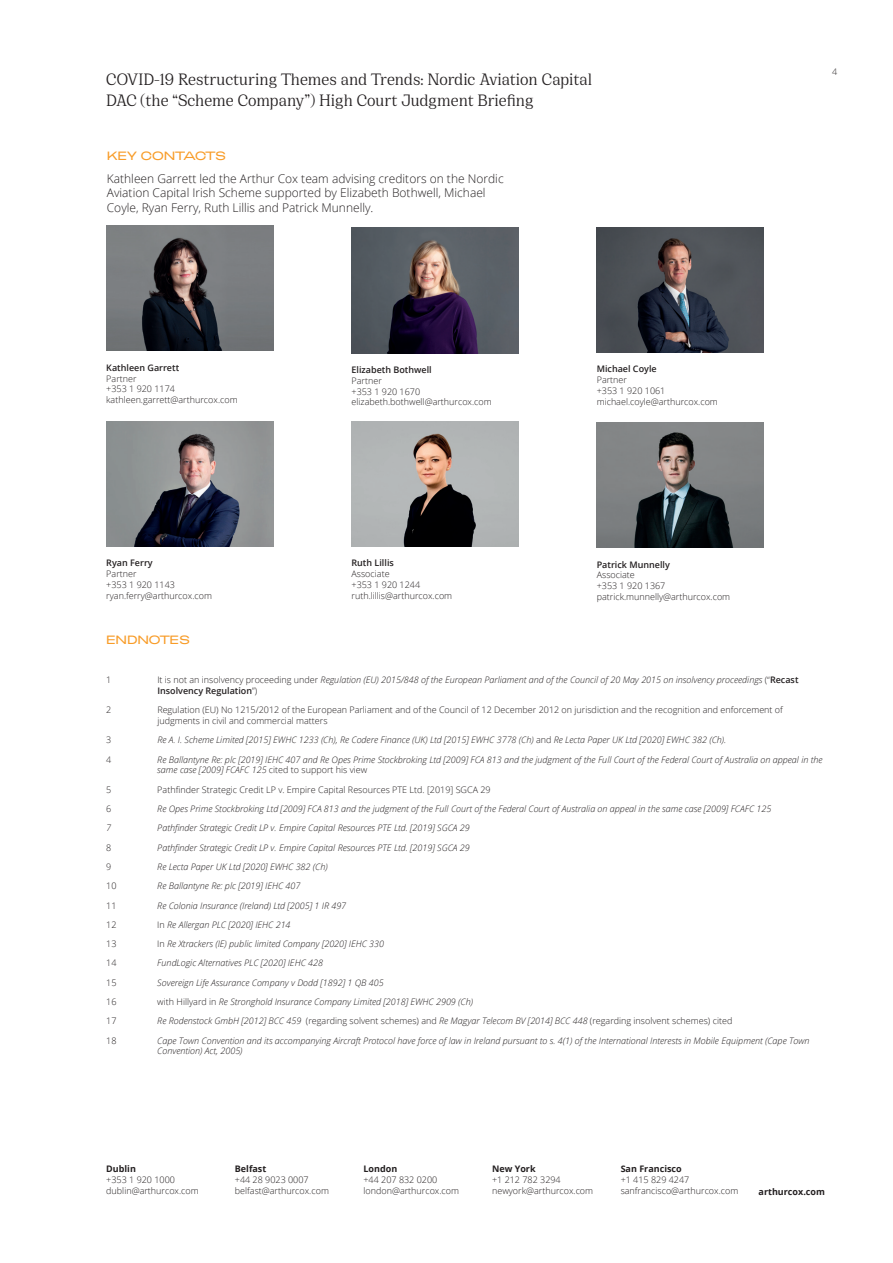
<style>
.page{position:relative;width:893px;height:1263px;background:#fff}
.page>*{position:absolute;margin:0;border:0;box-sizing:border-box;transform-origin:0 0}
.t1{font:18px/21px "Earlsfort";letter-spacing:-.005em;color:#231f20}
.t2{font:300 12px/14.4px "Open Sans";color:#231f20}
.t3{font:300 12px "Adieu";letter-spacing:-.035em;color:#f89c28}
.t4{font:italic 300 9px/10.8px "Open Sans";color:#231f20}
.t5{font:300 9px/10.8px "Open Sans";color:#231f20}
.t6{font:600 9px "Open Sans";color:#231f20}
.t7{font:700 9px "Open Sans";color:#231f20}
.s1{font-style:normal}
.s2{font-weight:600;font-style:normal}
.s3{font-style:italic}
</style>
<div class="page">
<img style="left:351px;top:228px;width:167px;height:125px">
<img style="left:351px;top:421px;width:167px;height:125px">
<img style="left:597px;top:227px;width:167px;height:125px">
<img style="left:106px;top:226px;width:167px;height:125px">
<img style="left:106px;top:421px;width:167px;height:125px">
<img style="left:597px;top:422px;width:167px;height:126px">
<h1 class="t1" style="left:106px;top:68px;width:487px">COVID-19 Restructuring Themes and Trends: Nordic Aviation Capital<br>DAC (the “Scheme Company”) High Court Judgment Briefing</h1>
<h2 class="t3" style="left:107px;top:149px;width:120px">KEY CONTACTS</h2>
<h2 class="t2" style="left:107px;top:171px;width:398px">Kathleen Garrett led the Arthur Cox team advising creditors on the Nordic<br>Aviation Capital Irish Scheme supported by Elizabeth Bothwell, Michael<br>Coyle, Ryan Ferry, Ruth Lillis and Patrick Munnelly.</h2>
<p class="t6" style="left:106px;top:361px;width:74px">Kathleen Garrett</p>
<p class="t5" style="left:106px;top:373px;width:133px">Partner<br>+353 1 920 1174 kathleen.garrett@arthurcox.com</p>
<p class="t6" style="left:351px;top:363px;width:82px">Elizabeth Bothwell</p>
<p class="t5" style="left:351px;top:375px;width:142px">Partner<br>+353 1 920 1670 elizabeth.bothwell@arthurcox.com</p>
<p class="t6" style="left:597px;top:363px;width:61px">Michael Coyle</p>
<p class="t5" style="left:597px;top:374px;width:123px">Partner<br>+353 1 920 1061 michael.coyle@arthurcox.com</p>
<p class="t5" style="left:832px;top:66px;width:7px">4</p>
<p class="t6" style="left:106px;top:557px;width:48px">Ryan Ferry</p>
<p class="t5" style="left:106px;top:568px;width:107px">Partner<br>+353 1 920 1143 ryan.ferry@arthurcox.com</p>
<p class="t6" style="left:351px;top:557px;width:44px">Ruth Lillis</p>
<p class="t5" style="left:351px;top:568px;width:102px">Associate<br>+353 1 920 1244 ruth.lillis@arthurcox.com</p>
<p class="t6" style="left:597px;top:558px;width:75px">Patrick Munnelly</p>
<p class="t5" style="left:597px;top:569px;width:135px">Associate<br>+353 1 920 1367 patrick.munnelly@arthurcox.com</p>
<h2 class="t3" style="left:106px;top:633px;width:85px">ENDNOTES</h2>
<p class="t5" style="left:106px;top:674px;width:7px">1</p>
<p class="t4" style="left:157px;top:674px;width:643px"><span class="s1">It is not an insolvency proceeding under</span> Regulation (EU) 2015/848 of the European Parliament and of the Council of 20 May 2015 on insolvency proceedings <span class="s1">(“</span><span class="s2">Recast<br>Insolvency Regulation</span><span class="s1">”)</span></p>
<p class="t5" style="left:106px;top:704px;width:7px">2</p>
<p class="t5" style="left:157px;top:704px;width:627px">Regulation (EU) No 1215/2012 of the European Parliament and of the Council of 12 December 2012 on jurisdiction and the recognition and enforcement of judgments in civil and commercial matters</p>
<p class="t5" style="left:106px;top:734px;width:7px">3</p>
<p class="t4" style="left:157px;top:734px;width:570px">Re A. I. Scheme Limited [2015] EWHC 1233 (Ch), Re Codere Finance (UK) Ltd [2015] EWHC 3778 (Ch) <span class="s1">and</span> Re Lecta Paper UK Ltd [2020] EWHC 382 (Ch).</p>
<p class="t5" style="left:106px;top:754px;width:7px">4</p>
<p class="t4" style="left:157px;top:753px;width:667px">Re Ballantyne Re: plc [2019] IEHC 407 and Re Opes Prime Stockbroking Ltd [2009] FCA 813 and the judgment of the Full Court of the Federal Court of Australia on appeal in the same case [2009] FCAFC 125 <span class="s1">cited to support his view</span></p>
<p class="t5" style="left:106px;top:784px;width:7px">5</p>
<p class="t5" style="left:157px;top:784px;width:335px">Pathfinder Strategic Credit LP v. Empire Capital Resources PTE Ltd. [2019] SGCA 29</p>
<p class="t5" style="left:106px;top:803px;width:7px">6</p>
<p class="t4" style="left:157px;top:803px;width:616px">Re Opes Prime Stockbroking Ltd [2009] FCA 813 and the judgment of the Full Court of the Federal Court of Australia on appeal in the same case [2009] FCAFC 125</p>
<p class="t4" style="left:106px;top:822px;width:6px">7</p>
<p class="t4" style="left:157px;top:822px;width:314px">Pathfinder Strategic Credit LP v. Empire Capital Resources PTE Ltd. [2019] SGCA 29</p>
<p class="t5" style="left:106px;top:842px;width:7px">8</p>
<p class="t4" style="left:157px;top:842px;width:314px">Pathfinder Strategic Credit LP v. Empire Capital Resources PTE Ltd. [2019] SGCA 29</p>
<p class="t5" style="left:106px;top:861px;width:7px">9</p>
<p class="t4" style="left:157px;top:861px;width:172px">Re Lecta Paper UK Ltd [2020] EWHC 382 (Ch)</p>
<p class="t5" style="left:106px;top:880px;width:12px">10</p>
<p class="t4" style="left:157px;top:880px;width:145px">Re Ballantyne Re: plc [2019] IEHC 407</p>
<p class="t5" style="left:106px;top:899px;width:12px">11</p>
<p class="t4" style="left:157px;top:899px;width:190px">Re Colonia Insurance (Ireland) Ltd [2005] 1 IR 497</p>
<p class="t5" style="left:106px;top:919px;width:12px">12</p>
<p class="t4" style="left:157px;top:919px;width:135px"><span class="s1">In</span> Re Allergan PLC [2020] IEHC 214</p>
<p class="t5" style="left:106px;top:938px;width:12px">13</p>
<p class="t4" style="left:157px;top:938px;width:228px"><span class="s1">In</span> Re Xtrackers (IE) public limited Company [2020] IEHC 330</p>
<p class="t5" style="left:106px;top:957px;width:12px">14</p>
<p class="t4" style="left:157px;top:957px;width:167px">FundLogic Alternatives PLC [2020] IEHC 428</p>
<p class="t5" style="left:106px;top:977px;width:12px">15</p>
<p class="t4" style="left:157px;top:977px;width:228px">Sovereign Life Assurance Company v Dodd [1892] 1 QB 405</p>
<p class="t5" style="left:106px;top:996px;width:12px">16</p>
<p class="t4" style="left:157px;top:996px;width:317px"><span class="s1">with Hillyard in</span> Re Stronghold Insurance Company Limited [2018] EWHC 2909 (Ch)</p>
<p class="t5" style="left:106px;top:1015px;width:12px">17</p>
<p class="t5" style="left:157px;top:1015px;width:577px"><span class="s3">Re Rodenstock GmbH [2012] BCC 459</span> (regarding solvent schemes) and <span class="s3">Re Magyar Telecom BV [2014] BCC 448</span> (regarding insolvent schemes) cited</p>
<p class="t5" style="left:106px;top:1035px;width:12px">18</p>
<p class="t4" style="left:157px;top:1035px;width:654px">Cape Town Convention and its accompanying Aircraft Protocol have force of law in Ireland pursuant to s. 4(1) of the International Interests in Mobile Equipment (Cape Town<br>Convention) Act, 2005)</p>
<p class="t7" style="left:106px;top:1162px;width:31px">Dublin</p>
<p class="t5" style="left:106px;top:1174px;width:94px">+353 1 920 1000 dublin@arthurcox.com</p>
<p class="t7" style="left:235px;top:1162px;width:33px">Belfast</p>
<p class="t5" style="left:235px;top:1174px;width:96px">+44 28 9023 0007 belfast@arthurcox.com</p>
<p class="t7" style="left:363px;top:1162px;width:35px">London</p>
<p class="t5" style="left:363px;top:1174px;width:97px">+44 207 832 0200 london@arthurcox.com</p>
<p class="t7" style="left:492px;top:1162px;width:45px">New York</p>
<p class="t5" style="left:492px;top:1174px;width:103px">+1 212 782 3294 newyork@arthurcox.com</p>
<p class="t7" style="left:621px;top:1162px;width:63px">San Francisco</p>
<p class="t5" style="left:621px;top:1174px;width:119px">+1 415 829 4247 sanfrancisco@arthurcox.com</p>
<p class="t7" style="left:759px;top:1185px;width:68px">arthurcox.com</p>
</div>
